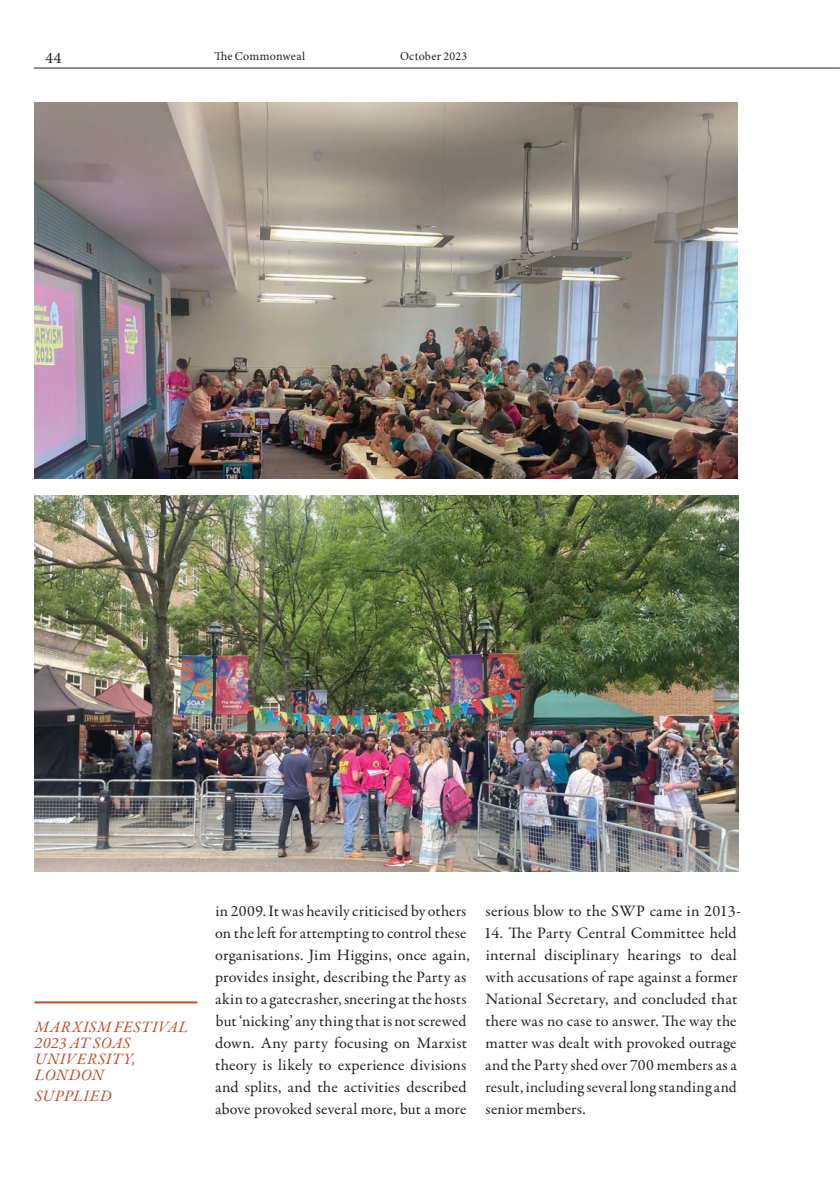
<style>
.page{position:relative;width:840px;height:1191px;background:#fff}
.page>*{position:absolute;margin:0;border:0;box-sizing:border-box;transform-origin:0 0}
.t1{font:16px/22px "Garamond Premr Pro";letter-spacing:.01em;color:#231f20}
.t2{font:italic 16px/16px "Garamond Premr Pro";letter-spacing:.035em;color:#be4f27}
.t3{font:16px "Minion Pro";color:#231f20}
.t4{font:12px "Minion Pro";letter-spacing:.02em;color:#231f20}
</style>
<div class="page">
<hr style="left:34px;top:68px;width:805px;height:1px;background:#231f20">
<hr style="left:35px;top:1001px;width:162px;height:2px;background:#be4f27">
<img style="left:34px;top:102px;width:703px;height:376px">
<img style="left:35px;top:495px;width:703px;height:377px">
<p class="t3" style="left:45px;top:47px;width:17px">44</p>
<p class="t4" style="left:214px;top:48px;width:92px">The Commonweal</p>
<p class="t4" style="left:400px;top:48px;width:69px">October 2023</p>
<p class="t2" style="left:35px;top:1019px;width:155px">MARXISM FESTIVAL<br>2023 AT SOAS<br>UNIVERSITY,<br>LONDON</p>
<p class="t2" style="left:35px;top:1089px;width:78px">SUPPLIED</p>
<p class="t1" style="left:215px;top:900px;width:256px">in 2009. It was heavily criticised by others on the left for attempting to control these organisations. Jim Higgins, once again, provides insight, describing the Party as akin to a gatecrasher, sneering at the hosts but ‘nicking’ any thing that is not screwed down. Any party focusing on Marxist theory is likely to experience divisions and splits, and the activities described above provoked several more, but a more</p>
<p class="t1" style="left:485px;top:900px;width:257px">serious blow to the SWP came in 2013-</p>
<p class="t1" style="left:483px;top:922px;width:255px;text-align:justify">14. The Party Central Committee held internal disciplinary hearings to deal with accusations of rape against a former National Secretary, and concluded that there was no case to answer. The way the matter was dealt with provoked outrage and the Party shed over 700 members as a result, including several long standing and senior members.</p>
</div>
